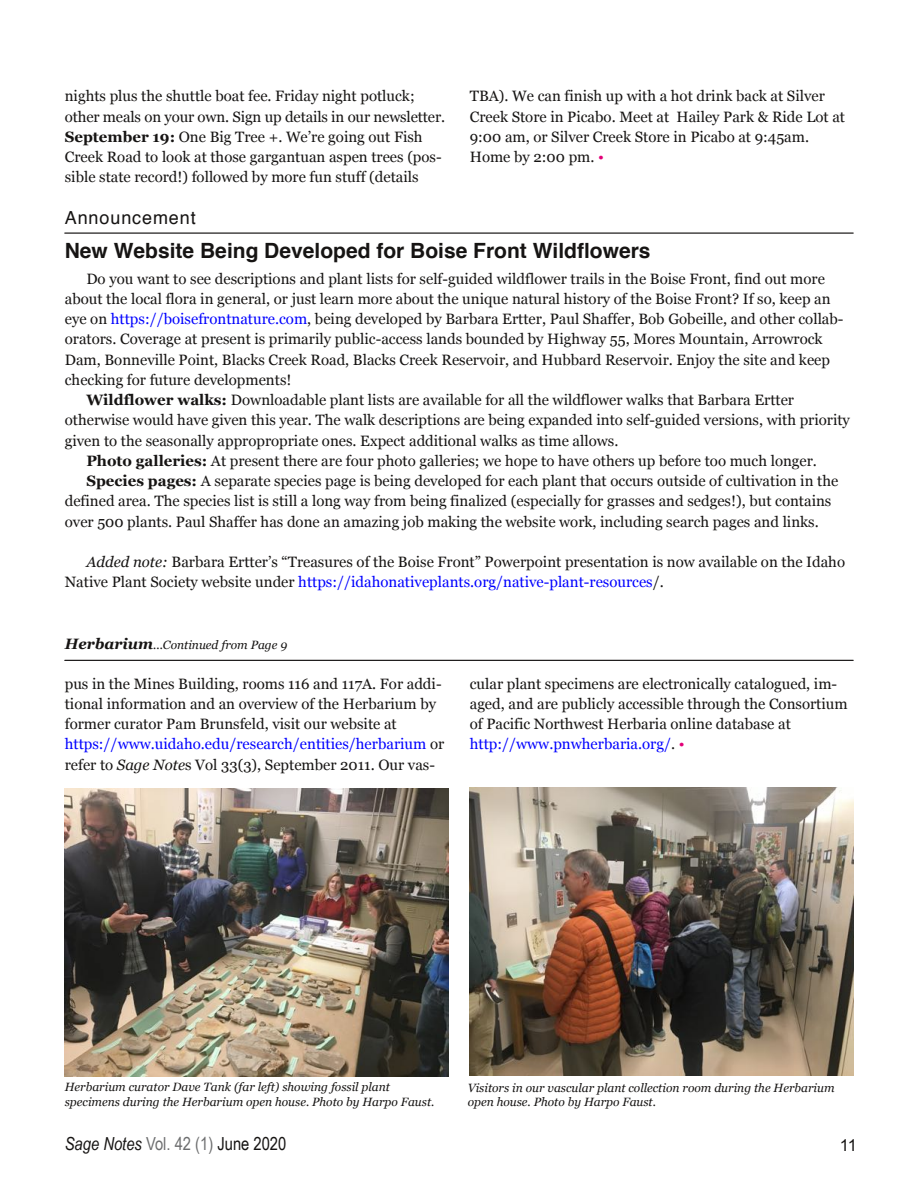
<style>
.page{position:relative;width:918px;height:1188px;background:#fff}
.page>*{position:absolute;margin:0;border:0;box-sizing:border-box;transform-origin:0 0}
.t1{font:700 21px "Helvetica";color:#161413}
.t2{font:italic 18px "Arial Narrow";color:#161413}
.t3{font:18px "Helvetica";letter-spacing:.05em;color:#161413}
.t4{font:16.5px "Arial";color:#161413}
.t5{font:15px/20.2px "Georgia";color:#161413}
.t6{font:italic 12px/14.7px "Georgia";color:#161413}
.s1{font-weight:700}
.s2{color:#e20078}
.s3{color:#00f}
.s4{font-style:italic}
.s5{font-weight:700;font-size:15px}
.s6{font-style:normal;color:#6d6e6f}
.s7{font-style:normal}
</style>
<div class="page">
<img style="left:470px;top:787px;width:383px;height:288px">
<img style="left:65px;top:788px;width:384px;height:288px">
<hr style="left:65px;top:660px;width:788px;height:1px;background:#161413">
<hr style="left:65px;top:233px;width:788px;height:1px;background:#161413">
<p class="t5" style="left:65px;top:86px;width:382px">nights plus the shuttle boat fee. Friday night potluck; other meals on your own. Sign up details in our newsletter.<br><span class="s1">September 19:</span> One Big Tree +. We’re going out Fish Creek Road to look at those gargantuan aspen trees (pos&shy;sible state record!) followed by more fun stuff (details</p>
<p class="t5" style="left:470px;top:86px;width:377px">TBA). We can finish up with a hot drink back at Silver Creek Store in Picabo. Meet at Hailey Park &amp; Ride Lot at 9:00 am, or Silver Creek Store in Picabo at 9:45am.<br>Home by 2:00 pm. <span class="s2">•</span></p>
<p class="t3" style="left:65px;top:210px;width:132px">Announcement</p>
<h1 class="t1" style="left:65px;top:241px;width:587px">New Website Being Developed for Boise Front Wildflowers</h1>
<p class="t5" style="left:86px;top:268px;width:740px">Do you want to see descriptions and plant lists for self-guided wildflower trails in the Boise Front, find out more</p>
<p class="t5" style="left:65px;top:288px;width:767px">about the local flora in general, or just learn more about the unique natural history of the Boise Front? If so, keep an</p>
<p class="t5" style="left:65px;top:309px;width:780px">eye on <span class="s3">https://boisefrontnature.com</span>, being developed by Barbara Ertter, Paul Shaffer, Bob Gobeille, and other collab-</p>
<p class="t5" style="left:65px;top:329px;width:759px">orators. Coverage at present is primarily public-access lands bounded by Highway 55, Mores Mountain, Arrowrock</p>
<p class="t5" style="left:65px;top:349px;width:767px">Dam, Bonneville Point, Blacks Creek Road, Blacks Creek Reservoir, and Hubbard Reservoir. Enjoy the site and keep</p>
<p class="t5" style="left:65px;top:369px;width:228px">checking for future developments!</p>
<p class="t5" style="left:86px;top:390px;width:709px"><span class="s1">Wildflower walks:</span> Downloadable plant lists are available for all the wildflower walks that Barbara Ertter</p>
<p class="t5" style="left:65px;top:410px;width:787px">otherwise would have given this year. The walk descriptions are being expanded into self-guided versions, with priority</p>
<p class="t5" style="left:65px;top:430px;width:555px">given to the seasonally appropropriate ones. Expect additional walks as time allows.</p>
<p class="t5" style="left:86px;top:450px;width:732px"><span class="s1">Photo galleries:</span> At present there are four photo galleries; we hope to have others up before too much longer.</p>
<p class="t5" style="left:86px;top:471px;width:753px"><span class="s1">Species pages:</span> A separate species page is being developed for each plant that occurs outside of cultivation in the</p>
<p class="t5" style="left:65px;top:491px;width:768px">defined area. The species list is still a long way from being finalized (especially for grasses and sedges!), but contains</p>
<p class="t5" style="left:65px;top:511px;width:755px">over 500 plants. Paul Shaffer has done an amazing job making the website work, including search pages and links.</p>
<p class="t5" style="left:65px;top:552px;width:782px;text-indent:22px"><span class="s4">Added note:</span> Barbara Ertter’s “Treasures of the Boise Front” Powerpoint presentation is now available on the Idaho<br>Native Plant Society website under <span class="s3">https://idahonativeplants.org/native-plant-resources</span>/.</p>
<p class="t6" style="left:65px;top:637px;width:224px"><span class="s5">Herbarium</span>...Continued from Page 9</p>
<p class="t5" style="left:65px;top:673px;width:381px">pus in the Mines Building, rooms 116 and 117A. For addi&shy;tional information and an overview of the Herbarium by former curator Pam Brunsfeld, visit our website at <span class="s3">https://www.uidaho.edu/research/entities/herbarium</span> or refer to <span class="s4">Sage Note</span>s Vol 33(3), September 2011. Our vas-</p>
<p class="t5" style="left:470px;top:673px;width:379px">cular plant specimens are electronically catalogued, im&shy;aged, and are publicly accessible through the Consortium of Pacific Northwest Herbaria online database at <span class="s3">http://www.pnwherbaria.org/</span>. <span class="s2">•</span></p>
<p class="t6" style="left:65px;top:1079px;width:371px">Herbarium curator Dave Tank (far left) showing fossil plant specimens during the Herbarium open house. Photo by Harpo Faust.</p>
<p class="t6" style="left:468px;top:1080px;width:368px">Visitors in our vascular plant collection room during the Herbarium open house. Photo by Harpo Faust.</p>
<p class="t2" style="left:65px;top:1133px;width:223px">Sage Notes <span class="s6">Vol. 42 (1)</span> <span class="s7">June 2020</span></p>
<p class="t4" style="left:840px;top:1136px;width:19px">11</p>
</div>
